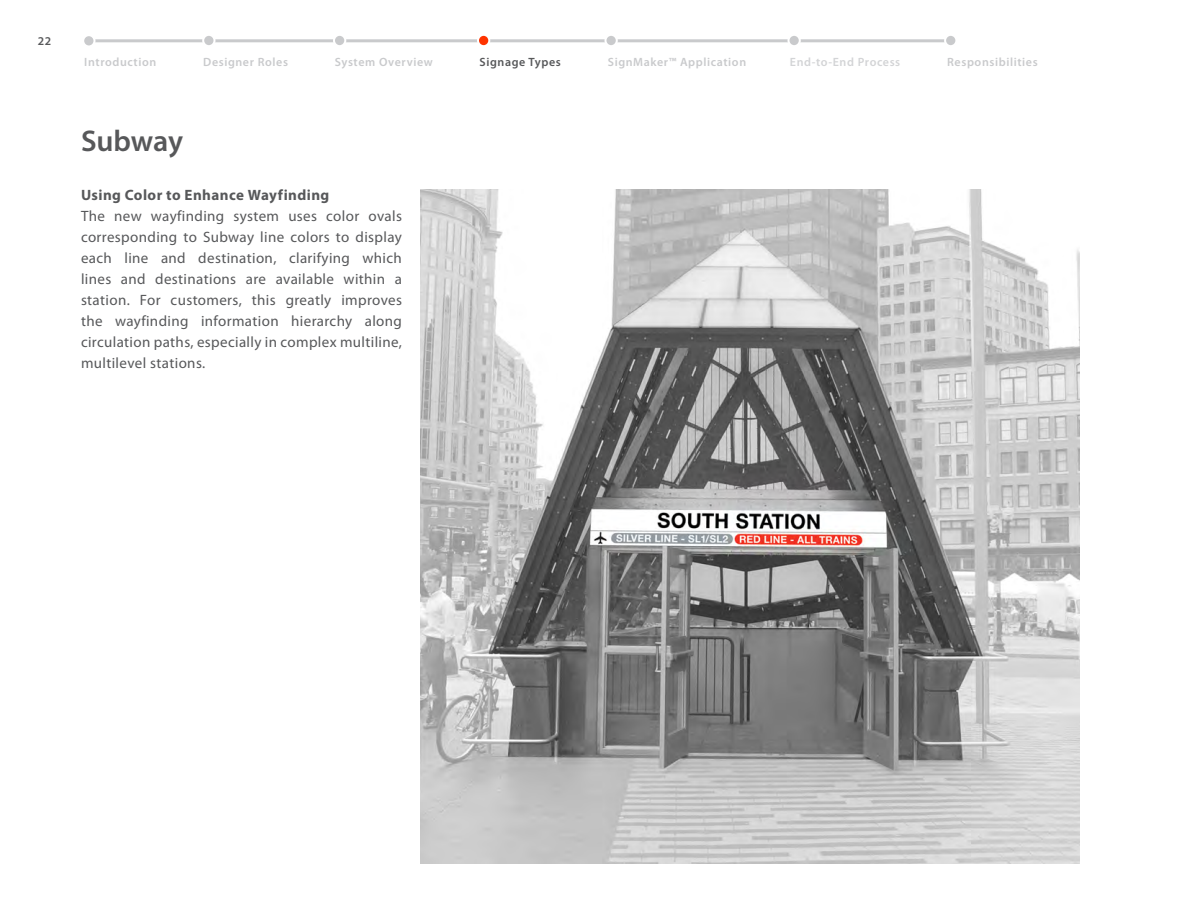
<style>
.page{position:relative;width:1188px;height:918px;background:#fff}
.page>*{position:absolute;margin:0;border:0;box-sizing:border-box;transform-origin:0 0}
.Chapter_Sub_Title{font:600 30px "Myriad Pro";letter-spacing:-.005em;color:#57585a}
.Body_Myriad_R_10_18{font:15px/21px "Myriad Pro";letter-spacing:.025em;color:#57585a;text-align:justify}
.Body{font:700 15px "Myriad Pro";letter-spacing:.03em;color:#57585a}
.Title_Line{font:600 12px "Myriad Pro";letter-spacing:.05em;color:#c9cacc}
.Title_Line-2{font:600 12px "Myriad Pro";letter-spacing:.05em;color:#d3d4d6}
.Title_Line-3{font:600 12px "Myriad Pro";letter-spacing:.05em;color:#57585a}
</style>
<div class="page">
<img style="left:420px;top:189px;width:660px;height:675px">
<hr style="left:87px;top:39px;width:864px;height:3px;background:#c9cacc">
<div style="left:83px;top:35px;width:12px;height:11px;background:#c9cacc;border-radius:50%"></div>
<div style="left:82px;top:34px;width:14px;height:13px;border:2px solid #fff;border-radius:50%"></div>
<div style="left:203px;top:35px;width:12px;height:11px;background:#c9cacc;border-radius:50%"></div>
<div style="left:202px;top:34px;width:14px;height:13px;border:2px solid #fff;border-radius:50%"></div>
<div style="left:334px;top:35px;width:11px;height:11px;background:#c9cacc;border-radius:50%"></div>
<div style="left:333px;top:34px;width:13px;height:13px;border:2px solid #fff;border-radius:50%"></div>
<div style="left:945px;top:35px;width:11px;height:11px;background:#c9cacc;border-radius:50%"></div>
<div style="left:944px;top:34px;width:13px;height:13px;border:2px solid #fff;border-radius:50%"></div>
<div style="left:478px;top:35px;width:11px;height:11px;background:#fe3300;border-radius:50%"></div>
<div style="left:477px;top:34px;width:13px;height:13px;border:2px solid #fff;border-radius:50%"></div>
<div style="left:606px;top:35px;width:11px;height:11px;background:#c9cacc;border-radius:50%"></div>
<div style="left:605px;top:34px;width:13px;height:13px;border:2px solid #fff;border-radius:50%"></div>
<div style="left:789px;top:35px;width:11px;height:11px;background:#c9cacc;border-radius:50%"></div>
<div style="left:788px;top:34px;width:13px;height:13px;border:2px solid #fff;border-radius:50%"></div>
<p class="Title_Line-3" style="left:38px;top:33px;width:15px">22</p>
<p class="Title_Line" style="left:84px;top:54px;width:74px">Introduction</p>
<p class="Title_Line" style="left:203px;top:54px;width:86px">Designer Roles</p>
<p class="Title_Line" style="left:335px;top:54px;width:99px">System Overview</p>
<p class="Title_Line-3" style="left:480px;top:54px;width:83px">Signage Types</p>
<p class="Title_Line" style="left:608px;top:54px;width:140px">SignMaker™ Application</p>
<p class="Title_Line-2" style="left:790px;top:54px;width:112px">End-to-End Process</p>
<p class="Title_Line" style="left:947px;top:54px;width:92px">Responsibilities</p>
<p class="Chapter_Sub_Title" style="left:81px;top:122px;width:104px">Subway</p>
<p class="Body" style="left:81px;top:185px;width:250px">Using Color to Enhance Wayfinding</p>
<p class="Body_Myriad_R_10_18" style="left:81px;top:205px;width:323px">The new wayfinding system uses color ovals corresponding to Subway line colors to display each line and destination, clarifying which lines and destinations are available within a station. For customers, this greatly improves the wayfinding information hierarchy along circulation paths, especially in complex multiline, multilevel stations.</p>
</div>
